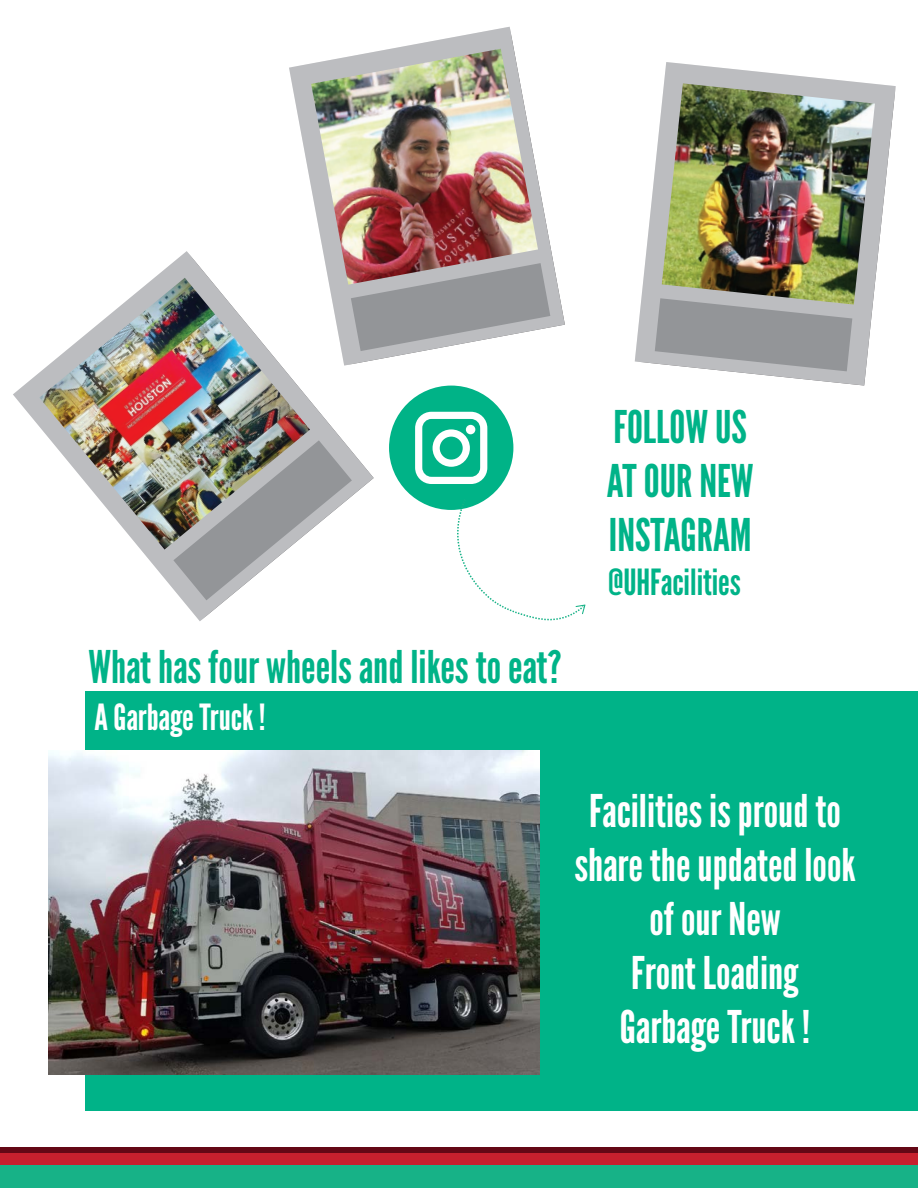
<style>
.page{position:relative;width:918px;height:1188px;background:#fff}
.page>*{position:absolute;margin:0;border:0;box-sizing:border-box;transform-origin:0 0}
.t1{font:45px/54px "League Gothic";color:#fff;text-align:center}
.t2{font:45px "League Gothic";color:#00b388}
.t3{font:36px "League Gothic";color:#fff}
.t4{font:36px "League Gothic";color:#00b388}
</style>
<div class="page">
<div style="left:86px;top:692px;width:832px;height:419px;background:#00b388"></div>
<img style="left:49px;top:750px;width:490px;height:324px">
<svg style="left:289px;top:27px;width:276px;height:333px"></svg>
<svg style="left:374px;top:263px;width:176px;height:88px;background:#a7a9ac"></svg>
<img style="left:311px;top:49px;width:227px;height:236px">
<svg style="left:13px;top:251px;width:361px;height:370px"></svg>
<img style="left:39px;top:278px;width:271px;height:272px">
<img style="left:173px;top:440px;width:179px;height:160px">
<svg style="left:635px;top:62px;width:261px;height:324px"></svg>
<svg style="left:655px;top:298px;width:197px;height:73px;background:#9d9fa2"></svg>
<img style="left:662px;top:83px;width:213px;height:222px">
<div style="left:389px;top:386px;width:124px;height:124px;background:#00b387;border-radius:50%"></div>
<svg style="left:415px;top:412px;width:72px;height:72px"></svg>
<svg style="left:456px;top:498px;width:130px;height:123px"></svg>
<div style="left:0;top:1165px;width:918px;height:23px;background:#17b287"></div>
<div style="left:0;top:1153px;width:918px;height:12px;background:#c7202e"></div>
<div style="left:0;top:1147px;width:918px;height:6px;background:#640816"></div>
<p class="t2" style="left:88px;top:640px;width:475px">What has four wheels and likes to eat?</p>
<p class="t3" style="left:94px;top:696px;width:173px">A Garbage Truck !</p>
<p class="t2" style="left:614px;top:400px;width:135px">FOLLOW US</p>
<p class="t2" style="left:607px;top:454px;width:148px">AT OUR NEW</p>
<p class="t2" style="left:609px;top:508px;width:144px">INSTAGRAM</p>
<p class="t4" style="left:608px;top:560px;width:134px">@UHFacilities</p>
<p class="t1" style="left:574px;top:784px;width:283px">Facilities is proud to share the updated look of our New</p>
<p class="t1" style="left:631px;top:946px;width:169px">Front Loading</p>
<p class="t1" style="left:620px;top:1000px;width:192px">Garbage Truck !</p>
</div>
